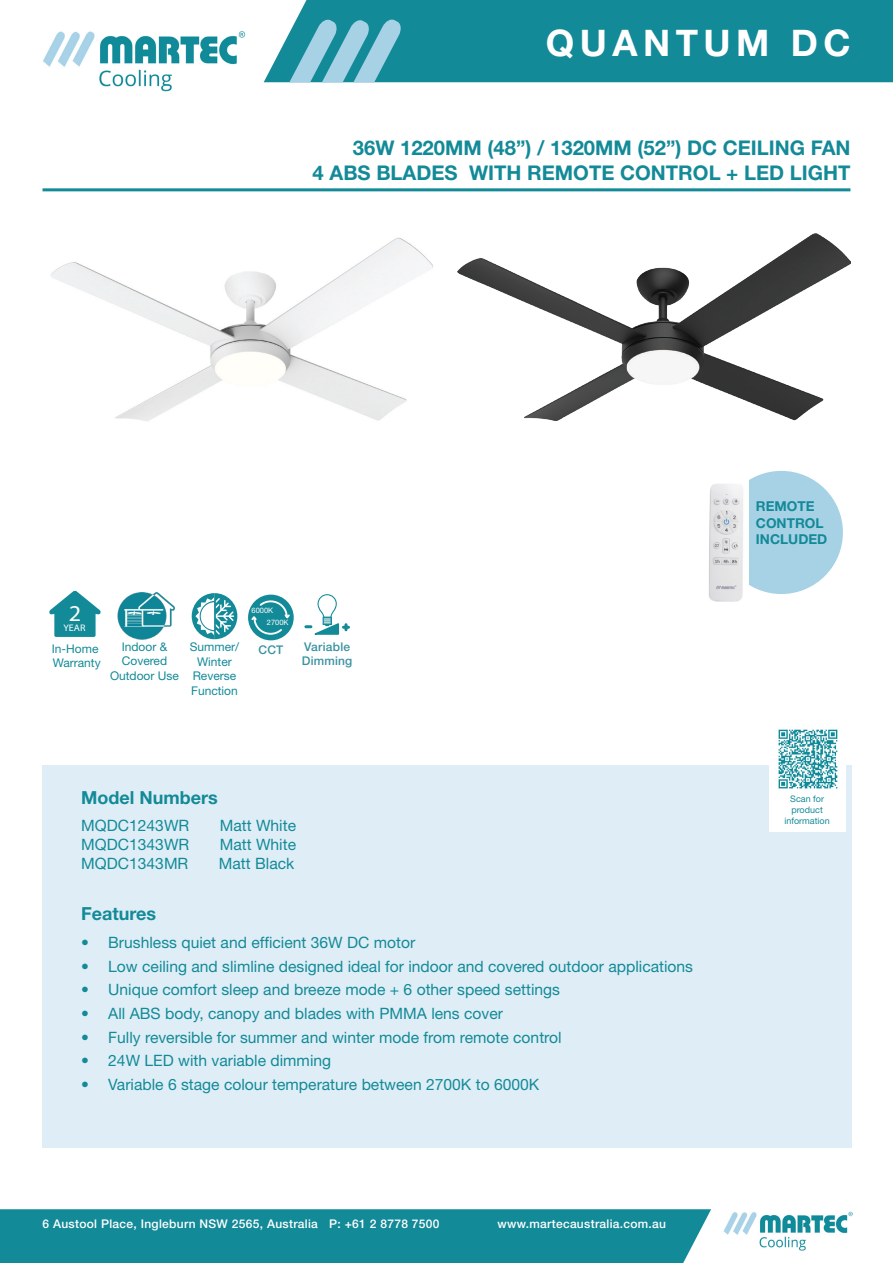
<style>
.page{position:relative;width:893px;height:1263px;background:#fff}
.page>*{position:absolute;margin:0;border:0;box-sizing:border-box;transform-origin:0 0}
.t1{font:700 36.6px "Helvetica Neue LT Pro";letter-spacing:.15em;color:#fff}
.t2{font:22.65px "Myriad Pro";color:#fff;scale:1.06 1}
.t3{font:700 20.25px/25.5px "Helvetica Neue LT Pro";color:#138a98;text-align:right}
.t4{font:700 18px "Helvetica Neue LT Pro";color:#138a98}
.t5{font:15.6px "Helvetica Neue LT Pro";color:#138a98}
.t6{font:700 13.65px/16.4px "Helvetica Neue LT Pro";color:#138a98}
.t7{font:500 12px "Helvetica Neue LT Pro";letter-spacing:.025em;color:#fff}
.t8{font:12px/14.4px "Helvetica Neue LT Pro";color:#138a98;text-align:center}
.t9{font:500 12px/14.4px "Helvetica Neue LT Pro";letter-spacing:.015em;color:#3992a1}
.t10{font:9.45px "Myriad Pro";color:#fff;scale:1.06 1}
.t11{font:9px/10.8px "Helvetica Neue LT Pro";color:#138a98;text-align:center}
.t12{font:7.5px/12.3px "Helvetica Neue LT Pro";color:#fff}
</style>
<div class="page">
<div style="left:264px;top:0;width:629px;height:82px;background:#138a98"></div>
<svg style="left:289px;top:18px;width:113px;height:64px;background:#60afc0"></svg>
<div style="left:0;top:1209px;width:711px;height:54px;background:#138a98"></div>
<hr style="left:43px;top:188px;width:807px;height:3px;background:#138a98">
<div style="left:43px;top:765px;width:809px;height:383px;background:#dfeef6"></div>
<img style="left:43px;top:31px;width:202px;height:61px">
<img style="left:723px;top:1212px;width:129px;height:39px">
<svg style="left:192px;top:593px;width:45px;height:46px"></svg>
<svg style="left:306px;top:594px;width:43px;height:41px"></svg>
<div style="left:248px;top:595px;width:46px;height:45px;background:#138a98;border-radius:50%"></div>
<svg style="left:250px;top:599px;width:41px;height:37px"></svg>
<img style="left:117px;top:592px;width:58px;height:48px">
<svg style="left:49px;top:591px;width:52px;height:46px"></svg>
<div style="left:719px;top:470px;width:125px;height:125px;background:#a7d2e6;border-radius:50%"></div>
<div style="left:769px;top:725px;width:76px;height:106px;background:#fff"></div>
<img style="left:778px;top:729px;width:60px;height:60px">
<img style="left:51px;top:237px;width:382px;height:184px">
<img style="left:709px;top:479px;width:40px;height:123px">
<img style="left:457px;top:233px;width:393px;height:188px">
<h1 class="t1" style="left:546px;top:26px;width:306px">QUANTUM DC</h1>
<p class="t3" style="left:313px;top:135px;width:539px">36W 1220MM (48”) / 1320MM (52”) DC CEILING FAN<br>4 ABS BLADES WITH REMOTE CONTROL + LED LIGHT</p>
<h2 class="t2" style="left:69px;top:600px;width:13px">2</h2>
<p class="t10" style="left:63px;top:622px;width:22px">YEAR</p>
<p class="t8" style="left:52px;top:642px;width:50px;text-align:left">In-Home<br>Warranty</p>
<p class="t8" style="left:110px;top:640px;width:70px">Indoor &amp;<br>Covered<br>Outdoor Use</p>
<p class="t12" style="left:267px;top:605px;width:23px;text-indent:-15px">6000K<br>2700K</p>
<p class="t8" style="left:190px;top:641px;width:51px">Summer/<br>Winter<br>Reverse<br>Function</p>
<p class="t9" style="left:302px;top:640px;width:52px">Variable<br>Dimming</p>
<p class="t9" style="left:258px;top:643px;width:26px">CCT</p>
<p class="t4" style="left:81px;top:789px;width:138px">Model Numbers</p>
<p class="t5" style="left:81px;top:820px;width:110px">MQDC1243WR</p>
<p class="t5" style="left:220px;top:820px;width:78px">Matt White</p>
<p class="t5" style="left:81px;top:838px;width:110px">MQDC1343WR</p>
<p class="t5" style="left:220px;top:838px;width:78px">Matt White</p>
<p class="t5" style="left:81px;top:857px;width:109px">MQDC1343MR</p>
<p class="t5" style="left:219px;top:857px;width:77px">Matt Black</p>
<p class="t4" style="left:81px;top:905px;width:77px">Features</p>
<p class="t5" style="left:81px;top:936px;width:336px">• Brushless quiet and efficient 36W DC motor</p>
<p class="t5" style="left:81px;top:960px;width:613px">• Low ceiling and slimline designed ideal for indoor and covered outdoor applications</p>
<p class="t5" style="left:81px;top:984px;width:480px">• Unique comfort sleep and breeze mode + 6 other speed settings</p>
<p class="t5" style="left:81px;top:1007px;width:423px">• All ABS body, canopy and blades with PMMA lens cover</p>
<p class="t5" style="left:81px;top:1031px;width:482px">• Fully reversible for summer and winter mode from remote control</p>
<p class="t5" style="left:81px;top:1055px;width:251px">• 24W LED with variable dimming</p>
<p class="t5" style="left:81px;top:1079px;width:460px">• Variable 6 stage colour temperature between 2700K to 6000K</p>
<p class="t7" style="left:43px;top:1219px;width:398px">6 Austool Place, Ingleburn NSW 2565, Australia P: +61 2 8778 7500</p>
<p class="t7" style="left:498px;top:1219px;width:170px">www.martecaustralia.com.au</p>
<p class="t6" style="left:756px;top:499px;width:73px">REMOTE<br>CONTROL<br>INCLUDED</p>
<p class="t11" style="left:784px;top:794px;width:47px">Scan for product information</p>
</div>
